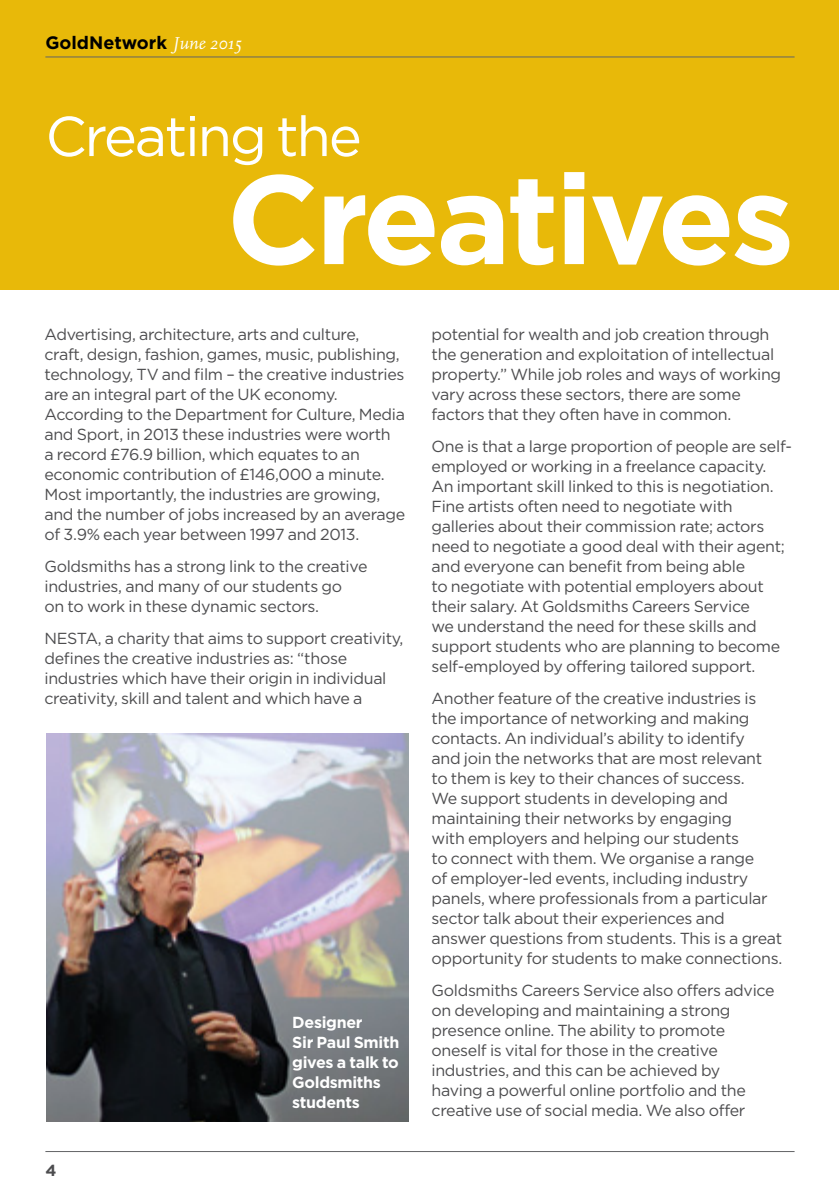
<style>
.page{position:relative;width:840px;height:1191px;background:#fff}
.page>*{position:absolute;margin:0;border:0;box-sizing:border-box;transform-origin:0 0}
.t1{font:700 126px "Gotham";letter-spacing:-.03em;color:#fff}
.t2{font:56px "Gotham";letter-spacing:-.04em;color:#fff}
.t3{font:700 18px "Gotham";color:#000}
.t4{font:16px/20px "Gotham";letter-spacing:-.02em;color:#4d4d4f}
.t5{font:700 16px/20px "Gotham";letter-spacing:-.02em;color:#fff}
.t6{font:700 16px "Gotham";color:#4d4d4f}
.s1{font-family:"FF Scala";font-weight:400;font-style:italic;color:#fff}
</style>
<div class="page">
<div style="left:0;top:1px;width:838px;height:288px;background:#e8b909"></div>
<hr style="left:45px;top:57px;width:749px;height:1px;background:#636466">
<hr style="left:45px;top:1151px;width:749px;height:1px;background:#636466">
<img style="left:46px;top:733px;width:362px;height:389px">
<p class="t3" style="left:45px;top:32px;width:198px">GoldNetwork <span class="s1">June 2015</span></p>
<h2 class="t2" style="left:45px;top:105px;width:318px">Creating the</h2>
<h1 class="t1" style="left:226px;top:147px;width:569px">Creatives</h1>
<p class="t4" style="left:44px;top:324px;width:362px">Advertising, architecture, arts and culture,<br>craft, design, fashion, games, music, publishing, technology, TV and film – the creative industries are an integral part of the UK economy.<br>According to the Department for Culture, Media and Sport, in 2013 these industries were worth<br>a record £76.9 billion, which equates to an economic contribution of £146,000 a minute.<br>Most importantly, the industries are growing, and the number of jobs increased by an average of 3.9% each year between 1997 and 2013.</p>
<p class="t4" style="left:44px;top:556px;width:324px">Goldsmiths has a strong link to the creative industries, and many of our students go<br>on to work in these dynamic sectors.</p>
<p class="t4" style="left:44px;top:628px;width:360px">NESTA, a charity that aims to support creativity, defines the creative industries as: “those industries which have their origin in individual creativity, skill and talent and which have a</p>
<p class="t6" style="left:45px;top:1161px;width:13px">4</p>
<p class="t5" style="left:292px;top:1012px;width:108px">Designer<br>Sir Paul Smith gives a talk to<br>Goldsmiths students</p>
<p class="t4" style="left:431px;top:324px;width:351px">potential for wealth and job creation through the generation and exploitation of intellectual property.” While job roles and ways of working vary across these sectors, there are some factors that they often have in common.</p>
<p class="t4" style="left:431px;top:436px;width:362px">One is that a large proportion of people are self&shy;employed or working in a freelance capacity.<br>An important skill linked to this is negotiation.<br>Fine artists often need to negotiate with galleries about their commission rate; actors need to negotiate a good deal with their agent; and everyone can benefit from being able<br>to negotiate with potential employers about their salary. At Goldsmiths Careers Service<br>we understand the need for these skills and support students who are planning to become self-employed by offering tailored support.</p>
<p class="t4" style="left:431px;top:688px;width:352px">Another feature of the creative industries is the importance of networking and making contacts. An individual’s ability to identify<br>and join the networks that are most relevant to them is key to their chances of success.<br>We support students in developing and maintaining their networks by engaging<br>with employers and helping our students<br>to connect with them. We organise a range<br>of employer-led events, including industry panels, where professionals from a particular sector talk about their experiences and answer questions from students. This is a great opportunity for students to make connections.</p>
<p class="t4" style="left:431px;top:980px;width:344px">Goldsmiths Careers Service also offers advice on developing and maintaining a strong presence online. The ability to promote oneself is vital for those in the creative industries, and this can be achieved by having a powerful online portfolio and the creative use of social media. We also offer</p>
</div>
